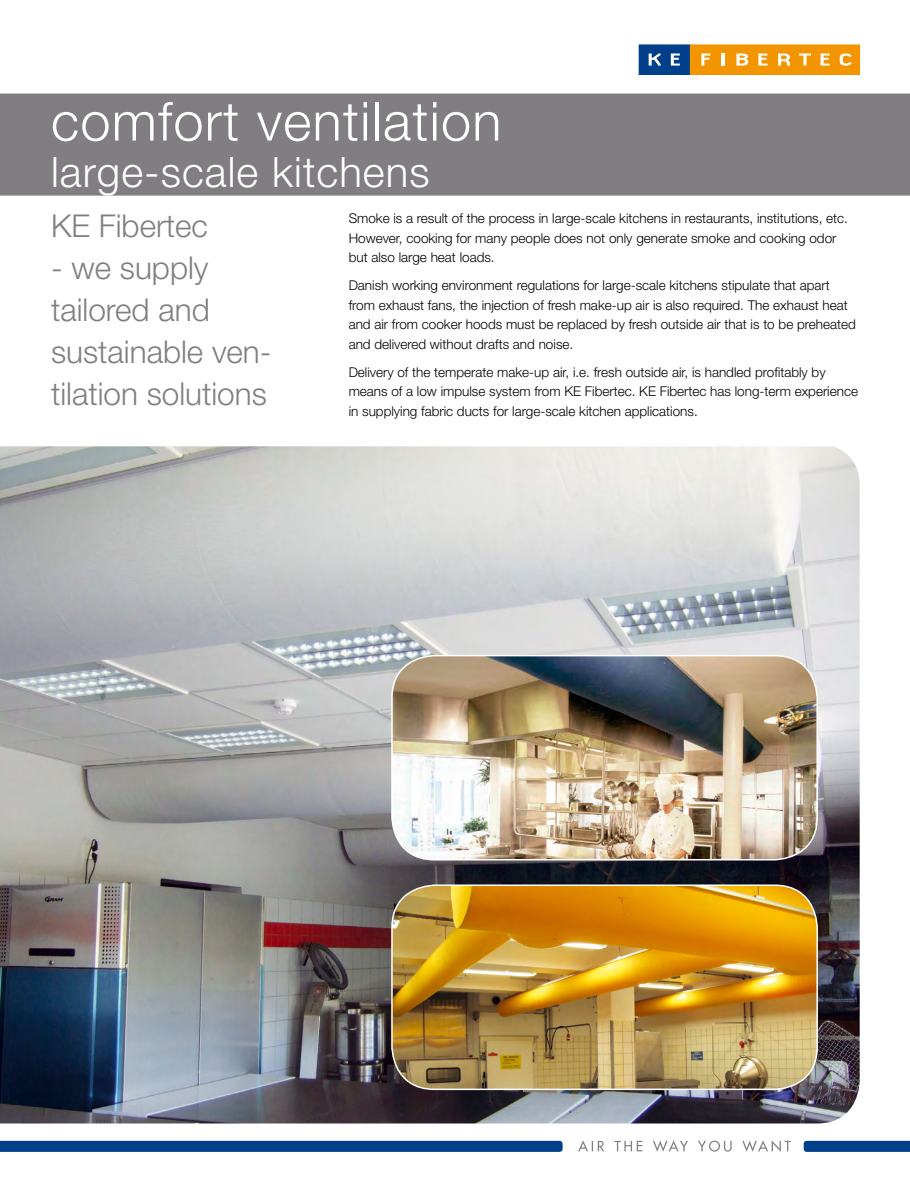
<style>
.page{position:relative;width:910px;height:1188px;background:#fff}
.page>*{position:absolute;margin:0;border:0;box-sizing:border-box;transform-origin:0 0}
.t1{font:300 54px "Helvetica Neue LT";letter-spacing:.025em;color:#fff}
.t2{font:300 42px "Helvetica Neue LT";letter-spacing:.025em;color:#fff}
.t3{font:300 31.5px/42px "Helvetica Neue LT";color:#817e83}
.t4{font:300 13.5px/19.5px "Helvetica Neue LT";color:#000}
</style>
<div class="page">
<svg style="left:0;top:1141px;width:563px;height:11px"></svg>
<svg style="left:804px;top:1141px;width:106px;height:11px"></svg>
<img style="left:0;top:446px;width:860px;height:678px">
<img style="left:392px;top:656px;width:425px;height:204px">
<div style="left:391px;top:655px;width:427px;height:205px;border:2px solid #fff;border-radius:43px"></div>
<img style="left:392px;top:885px;width:425px;height:204px">
<div style="left:391px;top:885px;width:427px;height:205px;border:2px solid #fff;border-radius:43px"></div>
<svg style="left:578px;top:1140px;width:213px;height:12px"></svg>
<div style="left:0;top:94px;width:910px;height:102px;background:#817e83"></div>
<div style="left:639px;top:45px;width:51px;height:29px;background:#003f8a"></div>
<div style="left:639px;top:45px;width:52px;height:30px;border:1px solid #003f8a"></div>
<div style="left:690px;top:45px;width:170px;height:29px;background:#f39500"></div>
<div style="left:690px;top:45px;width:170px;height:30px;border:1px solid #f39500"></div>
<svg style="left:649px;top:53px;width:12px;height:13px"></svg>
<svg style="left:671px;top:53px;width:9px;height:13px"></svg>
<svg style="left:701px;top:53px;width:9px;height:13px"></svg>
<svg style="left:722px;top:53px;width:3px;height:13px"></svg>
<svg style="left:736px;top:53px;width:12px;height:13px"></svg>
<svg style="left:758px;top:53px;width:9px;height:13px"></svg>
<svg style="left:778px;top:53px;width:12px;height:13px"></svg>
<svg style="left:799px;top:53px;width:12px;height:13px"></svg>
<svg style="left:820px;top:53px;width:9px;height:13px"></svg>
<svg style="left:840px;top:53px;width:11px;height:13px"></svg>
<h1 class="t1" style="left:51px;top:88px;width:452px">comfort ventilation</h1>
<h2 class="t2" style="left:51px;top:146px;width:380px">large-scale kitchens</h2>
<h3 class="t3" style="left:51px;top:205px;width:158px">KE Fibertec</h3>
<h3 class="t3" style="left:51px;top:247px;width:222px">- we supply tailored and sustainable ven&shy;tilation solutions</h3>
<p class="t4" style="left:349px;top:208px;width:501px">Smoke is a result of the process in large-scale kitchens in restaurants, institutions, etc.<br>However, cooking for many people does not only generate smoke and cooking odor but also large heat loads.</p>
<p class="t4" style="left:349px;top:275px;width:509px">Danish working environment regulations for large-scale kitchens stipulate that apart from exhaust fans, the injection of fresh make-up air is also required. The exhaust heat and air from cooker hoods must be replaced by fresh outside air that is to be preheated and delivered without drafts and noise.</p>
<p class="t4" style="left:349px;top:362px;width:511px">Delivery of the temperate make-up air, i.e. fresh outside air, is handled profitably by means of a low impulse system from KE Fibertec. KE Fibertec has long-term experience in supplying fabric ducts for large-scale kitchen applications.</p>
</div>
